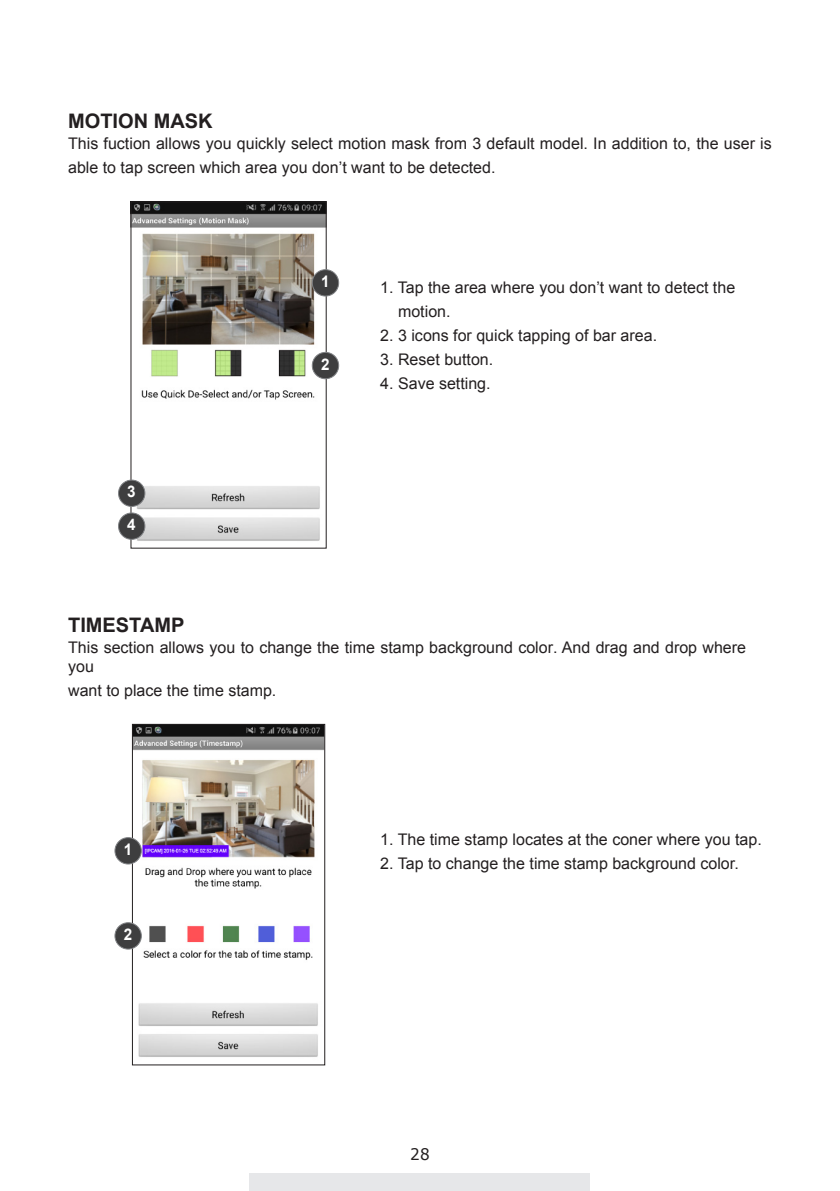
<style>
.page{position:relative;width:840px;height:1191px;background:#fff}
.page>*{position:absolute;margin:0;border:0;box-sizing:border-box;transform-origin:0 0}
.t1{font:700 20px "Arial";color:#231f20}
.t2{font:16px/24px "Arial";color:#231f20}
.t3{font:700 16px "Arial";color:#fff;scale:.95 1}
.t4{font:16px "Verdana";color:#231f20;scale:.95 1}
.s1{font-style:inherit}
</style>
<div class="page">
<div style="left:249px;top:1174px;width:341px;height:17px;background:#e6e7e9"></div>
<img style="left:134px;top:726px;width:189px;height:331px">
<div style="left:132px;top:724px;width:193px;height:341px;border:1px solid #231f20"></div>
<img style="left:132px;top:203px;width:192px;height:338px">
<div style="left:130px;top:201px;width:196px;height:347px;border:1px solid #231f20"></div>
<div style="left:312px;top:270px;width:26px;height:26px;background:#3e3e3f;border-radius:50%"></div>
<div style="left:312px;top:269px;width:27px;height:27px;border:1px solid #808285;border-radius:50%"></div>
<div style="left:115px;top:837px;width:26px;height:27px;background:#3e3e3f;border-radius:50%"></div>
<div style="left:115px;top:837px;width:26px;height:27px;border:1px solid #808285;border-radius:50%"></div>
<div style="left:312px;top:352px;width:26px;height:27px;background:#3e3e3f;border-radius:50%"></div>
<div style="left:312px;top:352px;width:27px;height:27px;border:1px solid #808285;border-radius:50%"></div>
<div style="left:115px;top:922px;width:26px;height:27px;background:#3e3e3f;border-radius:50%"></div>
<div style="left:115px;top:922px;width:26px;height:27px;border:1px solid #808285;border-radius:50%"></div>
<div style="left:118px;top:480px;width:27px;height:26px;background:#3e3e3f;border-radius:50%"></div>
<div style="left:118px;top:480px;width:27px;height:27px;border:1px solid #808285;border-radius:50%"></div>
<div style="left:118px;top:513px;width:27px;height:26px;background:#3e3e3f;border-radius:50%"></div>
<div style="left:118px;top:513px;width:27px;height:26px;border:1px solid #808285;border-radius:50%"></div>
<p class="t1" style="left:68px;top:108px;width:146px">MOTION MASK</p>
<p class="t2" style="left:68px;top:131px;width:704px">This fuction allows you quickly select motion mask from 3 default model. In addition to, the user is able to tap screen which area you don’t want to be detected.</p>
<p class="t3" style="left:127px;top:481px;width:10px">3</p>
<p class="t3" style="left:127px;top:514px;width:10px">4</p>
<p class="t3" style="left:321px;top:271px;width:10px">1</p>
<p class="t3" style="left:321px;top:353px;width:10px">2</p>
<p class="t2" style="left:380px;top:275px;width:356px">1. Tap the area where you don’t want to detect the</p>
<p class="t2" style="left:398px;top:299px;width:54px">motion.</p>
<p class="t2" style="left:380px;top:323px;width:278px">2. 3 icons for quick tapping of bar area.</p>
<p class="t2" style="left:380px;top:347px;width:114px">3. Reset button.</p>
<p class="t2" style="left:380px;top:371px;width:112px">4. Save setting.</p>
<p class="t1" style="left:68px;top:612px;width:118px">TIMESTAMP</p>
<p class="t2" style="left:68px;top:637px;width:679px;line-height:19.2px">This section allows you to change the time stamp background color. And drag an<span class="s1">d</span> drop where you</p>
<p class="t2" style="left:68px;top:678px;width:210px">want to place the time stamp.</p>
<p class="t3" style="left:124px;top:838px;width:10px">1</p>
<p class="t3" style="left:124px;top:923px;width:10px">2</p>
<p class="t2" style="left:380px;top:827px;width:383px">1. The time stamp locates at the coner where you tap.</p>
<p class="t2" style="left:380px;top:851px;width:360px">2. Tap to change the time stamp background color.</p>
<p class="t4" style="left:410px;top:1143px;width:22px">28</p>
</div>
